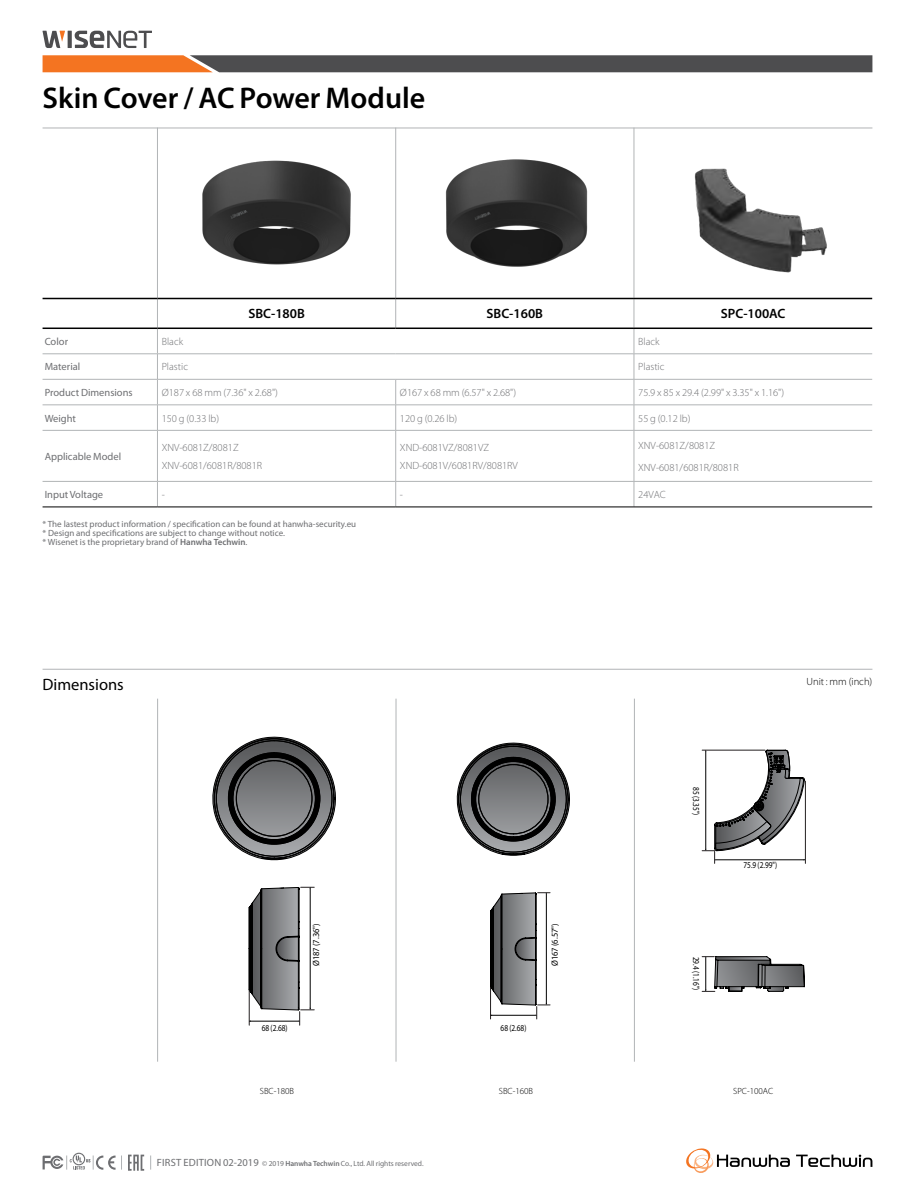
<style>
.page{position:relative;width:915px;height:1191px;background:#fff}
.page>*{position:absolute;margin:0;border:0;box-sizing:border-box;transform-origin:0 0}
.t1{font:600 30px "Myriad Pro";color:#000}
.t2{font:16.5px "Myriad Pro";color:#000}
.t3{font:600 13.5px "Myriad Pro";color:#000}
.t4{font:300 10.5px/18px "Myriad Pro";color:#6d6e71}
.t5{font:10.5px "Myriad Pro";color:#6d6e71}
.t6{font:300 10.5px "Myriad Pro";color:#000}
.t7{font:9px/9px "Myriad Pro";color:#6d6e71}
.t8{font:9px "Myriad Pro";color:#000;scale:.82 1}
.t9{font:300 9px "Myriad Pro";color:#000}
.t10{font:9px "Myriad Pro";color:#000;scale:.94 1}
.t11{font:7.5px "Myriad Pro";color:#6d6e71}
.s1{font-weight:600}
.s2{font-size:10.5px}
</style>
<div class="page">
<svg style="left:43px;top:55px;width:829px;height:17px"></svg>
<svg style="left:68px;top:31px;width:4px;height:17px"></svg>
<svg style="left:75px;top:31px;width:77px;height:17px"></svg>
<svg style="left:42px;top:31px;width:23px;height:17px"></svg>
<svg style="left:686px;top:1148px;width:103px;height:25px"></svg>
<svg style="left:796px;top:1154px;width:76px;height:12px"></svg>
<svg style="left:121px;top:1155px;width:1px;height:14px"></svg>
<svg style="left:150px;top:1155px;width:1px;height:14px"></svg>
<svg style="left:42px;top:1152px;width:73px;height:17px"></svg>
<svg style="left:128px;top:1154px;width:16px;height:16px"></svg>
<hr style="left:157px;top:698px;width:1px;height:363px;background:#b1b4b6">
<hr style="left:395px;top:698px;width:1px;height:363px;background:#b1b4b6">
<hr style="left:633px;top:698px;width:1px;height:363px;background:#b1b4b6">
<hr style="left:43px;top:669px;width:829px;height:1px;background:#b1b4b6">
<hr style="left:157px;top:128px;width:1px;height:170px;background:#b1b4b6">
<hr style="left:633px;top:128px;width:1px;height:170px;background:#b1b4b6">
<hr style="left:395px;top:128px;width:1px;height:170px;background:#b1b4b6">
<svg style="left:395px;top:299px;width:1px;height:28px"></svg>
<hr style="left:43px;top:353px;width:114px;height:1px;background:#b1b4b6">
<hr style="left:157px;top:353px;width:238px;height:1px;background:#b1b4b6">
<hr style="left:395px;top:353px;width:238px;height:1px;background:#b1b4b6">
<hr style="left:633px;top:353px;width:238px;height:1px;background:#b1b4b6">
<hr style="left:43px;top:379px;width:114px;height:1px;background:#b1b4b6">
<hr style="left:157px;top:379px;width:238px;height:1px;background:#b1b4b6">
<hr style="left:395px;top:379px;width:238px;height:1px;background:#b1b4b6">
<hr style="left:633px;top:379px;width:238px;height:1px;background:#b1b4b6">
<hr style="left:43px;top:404px;width:114px;height:1px;background:#b1b4b6">
<hr style="left:157px;top:404px;width:238px;height:1px;background:#b1b4b6">
<svg style="left:157px;top:299px;width:1px;height:131px"></svg>
<hr style="left:395px;top:404px;width:238px;height:1px;background:#b1b4b6">
<svg style="left:395px;top:379px;width:1px;height:51px"></svg>
<hr style="left:633px;top:404px;width:238px;height:1px;background:#b1b4b6">
<svg style="left:633px;top:299px;width:1px;height:131px"></svg>
<hr style="left:43px;top:430px;width:114px;height:1px;background:#b1b4b6">
<hr style="left:157px;top:430px;width:238px;height:1px;background:#b1b4b6">
<hr style="left:157px;top:430px;width:1px;height:51px;background:#b1b4b6">
<hr style="left:395px;top:430px;width:238px;height:1px;background:#b1b4b6">
<hr style="left:395px;top:430px;width:1px;height:51px;background:#b1b4b6">
<hr style="left:633px;top:430px;width:238px;height:1px;background:#b1b4b6">
<hr style="left:633px;top:430px;width:1px;height:51px;background:#b1b4b6">
<hr style="left:43px;top:481px;width:114px;height:1px;background:#b1b4b6">
<hr style="left:157px;top:481px;width:238px;height:1px;background:#b1b4b6">
<svg style="left:157px;top:481px;width:1px;height:25px"></svg>
<hr style="left:395px;top:481px;width:238px;height:1px;background:#b1b4b6">
<svg style="left:395px;top:481px;width:1px;height:25px"></svg>
<hr style="left:633px;top:481px;width:238px;height:1px;background:#b1b4b6">
<svg style="left:633px;top:482px;width:1px;height:24px"></svg>
<hr style="left:43px;top:298px;width:114px;height:1px;background:#000">
<hr style="left:157px;top:298px;width:238px;height:1px;background:#000">
<hr style="left:395px;top:298px;width:238px;height:1px;background:#000">
<hr style="left:633px;top:298px;width:238px;height:1px;background:#000">
<hr style="left:43px;top:327px;width:114px;height:2px;background:#000">
<hr style="left:157px;top:327px;width:238px;height:2px;background:#000">
<hr style="left:395px;top:327px;width:238px;height:2px;background:#000">
<hr style="left:633px;top:327px;width:238px;height:2px;background:#000">
<hr style="left:43px;top:506px;width:114px;height:1px;background:#000">
<hr style="left:157px;top:506px;width:238px;height:1px;background:#000">
<hr style="left:395px;top:506px;width:238px;height:1px;background:#000">
<hr style="left:633px;top:506px;width:238px;height:1px;background:#000">
<hr style="left:43px;top:128px;width:829px;height:1px;background:#b1b4b6">
<img style="left:191px;top:128px;width:170px;height:170px">
<img style="left:445px;top:159px;width:143px;height:108px">
<img style="left:694px;top:168px;width:133px;height:105px">
<svg style="left:212px;top:736px;width:124px;height:289px"></svg>
<svg style="left:456px;top:742px;width:114px;height:277px"></svg>
<hr style="left:804px;top:781px;width:1px;height:82px;background:#231f20">
<svg style="left:702px;top:750px;width:102px;height:113px"></svg>
<svg style="left:702px;top:956px;width:102px;height:36px"></svg>
<div style="left:312px;top:919px;width:9px;height:51px;background:#fff"></div>
<div style="left:551px;top:919px;width:9px;height:51px;background:#fff"></div>
<div style="left:738px;top:861px;width:44px;height:9px;background:#fff"></div>
<div style="left:253px;top:1023px;width:43px;height:10px;background:#fff"></div>
<h1 class="t1" style="left:43px;top:78px;width:384px">Skin Cover / AC Power Module</h1>
<p class="t3" style="left:248px;top:305px;width:58px">SBC-180B</p>
<p class="t3" style="left:486px;top:305px;width:58px">SBC-160B</p>
<p class="t3" style="left:720px;top:305px;width:66px">SPC-100AC</p>
<p class="t5" style="left:45px;top:335px;width:25px">Color</p>
<p class="t4" style="left:162px;top:333px;width:23px">Black</p>
<p class="t4" style="left:638px;top:333px;width:23px">Black</p>
<p class="t5" style="left:45px;top:360px;width:37px">Material</p>
<p class="t4" style="left:162px;top:358px;width:28px">Plastic</p>
<p class="t4" style="left:638px;top:358px;width:28px">Plastic</p>
<p class="t5" style="left:45px;top:386px;width:89px">Product Dimensions</p>
<p class="t4" style="left:162px;top:383px;width:118px">Ø187 x 68 mm (7.36" x 2.68")</p>
<p class="t4" style="left:400px;top:383px;width:118px">Ø167 x 68 mm (6.57" x 2.68")</p>
<p class="t4" style="left:638px;top:383px;width:147px">75.9 x 85 x 29.4 (2.99" x 3.35" x 1.16")</p>
<p class="t5" style="left:45px;top:411px;width:33px">Weight</p>
<p class="t4" style="left:162px;top:409px;width:59px">150 g (0.33 lb)</p>
<p class="t4" style="left:400px;top:409px;width:59px">120 g (0.26 lb)</p>
<p class="t4" style="left:638px;top:409px;width:54px">55 g (0.12 lb)</p>
<p class="t5" style="left:45px;top:450px;width:78px">Applicable Model</p>
<p class="t4" style="left:162px;top:438px;width:102px">XNV-6081Z/8081Z<br>XNV-6081/6081R/8081R</p>
<p class="t4" style="left:400px;top:438px;width:119px">XND-6081VZ/8081VZ<br>XND-6081V/6081RV/8081RV</p>
<p class="t4" style="left:638px;top:434px;width:102px;line-height:21.6px">XNV-6081Z/8081Z<br>XNV-6081/6081R/8081R</p>
<p class="t5" style="left:45px;top:488px;width:60px">Input Voltage</p>
<p class="t4" style="left:638px;top:485px;width:29px">24VAC</p>
<p class="t7" style="left:43px;top:520px;width:315px">* The lastest product information / specification can be found at hanwha-security.eu * Design and specifications are subject to change without notice.<br>* Wisenet is the proprietary brand of <span class="s1">Hanwha Techwin</span>.</p>
<h2 class="t2" style="left:43px;top:674px;width:83px">Dimensions</h2>
<p class="t6" style="left:806px;top:675px;width:67px">Unit : mm (inch)</p>
<p class="t10" style="left:310px;top:966px;width:47px;rotate:-90deg">Ø187 (7.36")</p>
<p class="t10" style="left:549px;top:966px;width:47px;rotate:-90deg">Ø167 (6.57")</p>
<p class="t8" style="left:262px;top:1022px;width:33px">68 (2.68)</p>
<p class="t8" style="left:500px;top:1022px;width:33px">68 (2.68)</p>
<p class="t8" style="left:701px;top:787px;width:36px;rotate:90deg">85 (3.35")</p>
<p class="t8" style="left:701px;top:956px;width:42px;rotate:90deg">29.4 (1.16")</p>
<p class="t8" style="left:743px;top:859px;width:42px">75.9 (2.99")</p>
<p class="t9" style="left:260px;top:1085px;width:36px">SBC-180B</p>
<p class="t9" style="left:498px;top:1085px;width:36px">SBC-160B</p>
<p class="t9" style="left:733px;top:1085px;width:42px">SPC-100AC</p>
<p class="t11" style="left:157px;top:1159px;width:268px"><span class="s2">FIRST EDITION 02-2019</span> © 2019 <span class="s1">Hanwha Techwin</span> Co., Ltd. All rights reserved.</p>
</div>
